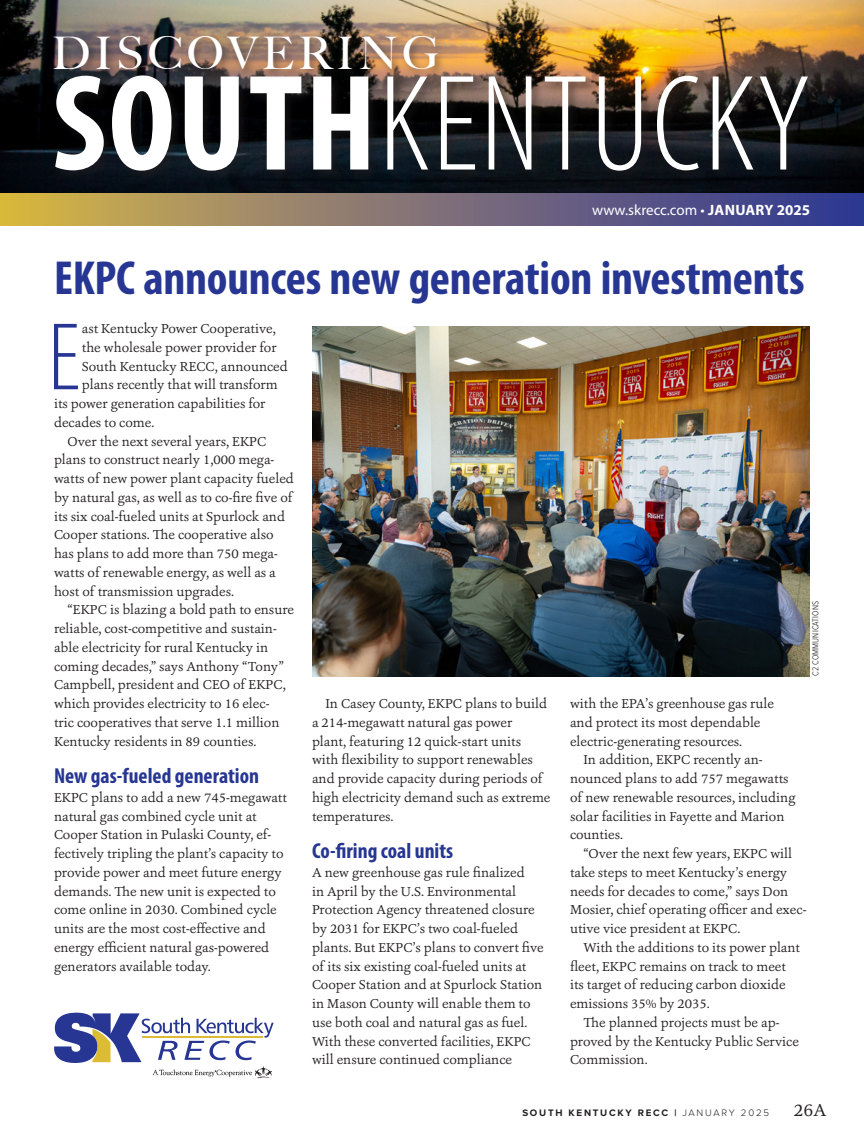
<style>
.page{position:relative;width:864px;height:1134px;background:#fff}
.page>*{position:absolute;margin:0;border:0;box-sizing:border-box;transform-origin:0 0}
.SOUTH_KY_Headline{font:300 condensed 138px "Myriad Pro";letter-spacing:.015em;color:#fff}
.SOUTH_KY_Body_drop_cap{font:300 condensed 96.9px "Myriad Pro";color:#263692}
.SOUTH_KY_Headline-2{font:700 condensed 48px "Myriad Pro";letter-spacing:-.005em;color:#263692}
.SOUTH_KY_Headline-3{font:500 45px "Big Caslon";letter-spacing:.095em;color:#fff}
.SOUTH_KY_Subhead{font:700 condensed 21.75px "Myriad Pro";color:#263692}
.t1{font:18px "Ashbury";color:#231f20}
.t2{font:15px "Myriad Pro";color:#fff}
.SOUTH_KY_Body_Indent{font:13.5px/18.8px "Ashbury";color:#231f20}
.SOUTH_KY_Body_NO_Indent{font:13.5px/18.8px "Ashbury";color:#231f20}
.SOUTH_KY_Body_drop_cap-2{font:13.5px "Ashbury";color:#231f20}
.t3{font:700 9.75px "Proxima Nova";letter-spacing:.18em;color:#231f20}
.Credit-INTERNAL{font:300 9px "Proxima Nova Cond";letter-spacing:.01em;color:#231f20}
.s1{font-weight:700}
.s2{font-weight:300}
</style>
<div class="page">
<svg style="left:54px;top:1013px;width:220px;height:65px"></svg>
<img style="left:0;top:0;width:864px;height:193px">
<div style="left:53px;top:73px;width:767px;height:110px;background:#231f20;opacity:.5"></div>
<div style="left:51px;top:32px;width:396px;height:48px;background:#231f20;opacity:.5"></div>
<svg style="left:0;top:193px;width:864px;height:33px;background:#817372"></svg>
<img style="left:312px;top:326px;width:498px;height:350px">
<p class="SOUTH_KY_Headline-3" style="left:52px;top:16px;width:389px">DISCOVERING</p>
<p class="SOUTH_KY_Headline" style="left:52px;top:42px;width:760px"><span class="s1">SOUTH</span>KENTUCKY</p>
<p class="t2" style="left:592px;top:201px;width:219px">www.skrecc.com • <span class="s1">JANUARY 2025</span></p>
<p class="SOUTH_KY_Headline-2" style="left:54px;top:248px;width:752px">EKPC announces new generation investments</p>
<p class="SOUTH_KY_Body_drop_cap" style="left:48px;top:300px;width:33px">E</p>
<p class="SOUTH_KY_Body_drop_cap-2" style="left:82px;top:320px;width:195px">ast Kentucky Power Cooperative,</p>
<p class="SOUTH_KY_Body_drop_cap-2" style="left:82px;top:339px;width:196px">the wholesale power provider for</p>
<p class="SOUTH_KY_Body_drop_cap-2" style="left:82px;top:357px;width:208px">South Kentucky RECC, announced</p>
<p class="SOUTH_KY_Body_drop_cap-2" style="left:82px;top:376px;width:197px">plans recently that will transform</p>
<p class="SOUTH_KY_Body_drop_cap-2" style="left:54px;top:395px;width:213px">its power generation capabilities for</p>
<p class="SOUTH_KY_Body_drop_cap-2" style="left:54px;top:414px;width:102px">decades to come.</p>
<p class="SOUTH_KY_Body_Indent" style="left:54px;top:432px;width:241px;text-indent:14px">Over the next several years, EKPC plans to construct nearly 1,000 mega&shy;watts of new power plant capacity fueled by natural gas, as well as to co-fire five of its six coal-fueled units at Spurlock and Cooper stations. The cooperative also has plans to add more than 750 mega&shy;watts of renewable energy, as well as a host of transmission upgrades.</p>
<p class="SOUTH_KY_Body_Indent" style="left:54px;top:600px;width:242px;text-indent:14px">“EKPC is blazing a bold path to ensure reliable, cost-competitive and sustain&shy;able electricity for rural Kentucky in coming decades,” says Anthony “Tony” Campbell, president and CEO of EKPC, which provides electricity to 16 elec-<br>tric cooperatives that serve 1.1 million Kentucky residents in 89 counties.</p>
<p class="SOUTH_KY_Subhead" style="left:54px;top:762px;width:207px">New gas-fueled generation</p>
<p class="SOUTH_KY_Body_NO_Indent" style="left:54px;top:788px;width:234px">EKPC plans to add a new 745-megawatt natural gas combined cycle unit at Cooper Station in Pulaski County, ef&shy;fectively tripling the plant’s capacity to provide power and meet future energy demands. The new unit is expected to come online in 2030. Combined cycle units are the most cost-effective and energy efficient natural gas-powered generators available today.</p>
<p class="Credit-INTERNAL" style="left:809px;top:676px;width:77px;rotate:-90deg">C2 COMMUNICATIONS</p>
<p class="SOUTH_KY_Body_Indent" style="left:312px;top:694px;width:240px;text-indent:14px">In Casey County, EKPC plans to build a 214-megawatt natural gas power<br>plant, featuring 12 quick-start units with flexibility to support renewables and provide capacity during periods of high electricity demand such as extreme temperatures.</p>
<p class="SOUTH_KY_Subhead" style="left:312px;top:837px;width:143px">Co-firing coal units</p>
<p class="SOUTH_KY_Body_NO_Indent" style="left:312px;top:863px;width:233px">A new greenhouse gas rule finalized<br>in April by the U.S. Environmental Protection Agency threatened closure by 2031 for EKPC’s two coal-fueled plants. But EKPC’s plans to convert five of its six existing coal-fueled units at Cooper Station and at Spurlock Station in Mason County will enable them to use both coal and natural gas as fuel.<br>With these converted facilities, EKPC will ensure continued compliance</p>
<p class="SOUTH_KY_Body_NO_Indent" style="left:570px;top:694px;width:206px">with the EPA’s greenhouse gas rule and protect its most dependable electric-generating resources.</p>
<p class="SOUTH_KY_Body_Indent" style="left:570px;top:750px;width:227px;text-indent:14px">In addition, EKPC recently an&shy;nounced plans to add 757 megawatts of new renewable resources, including solar facilities in Fayette and Marion counties.</p>
<p class="SOUTH_KY_Body_Indent" style="left:570px;top:844px;width:238px;text-indent:14px">“Over the next few years, EKPC will take steps to meet Kentucky’s energy needs for decades to come,” says Don Mosier, chief operating officer and exec&shy;utive vice president at EKPC.</p>
<p class="SOUTH_KY_Body_Indent" style="left:570px;top:938px;width:232px;text-indent:14px">With the additions to its power plant fleet, EKPC remains on track to meet its target of reducing carbon dioxide emissions 35% by 2035.</p>
<p class="SOUTH_KY_Body_Indent" style="left:570px;top:1013px;width:230px;text-indent:14px">The planned projects must be ap&shy;proved by the Kentucky Public Service<br>Commission.</p>
<p class="t3" style="left:522px;top:1106px;width:248px">SOUTH KENTUCKY RECC | <span class="s2">JANUARY 2025</span></p>
<h3 class="t1" style="left:794px;top:1099px;width:34px">26A</h3>
</div>
